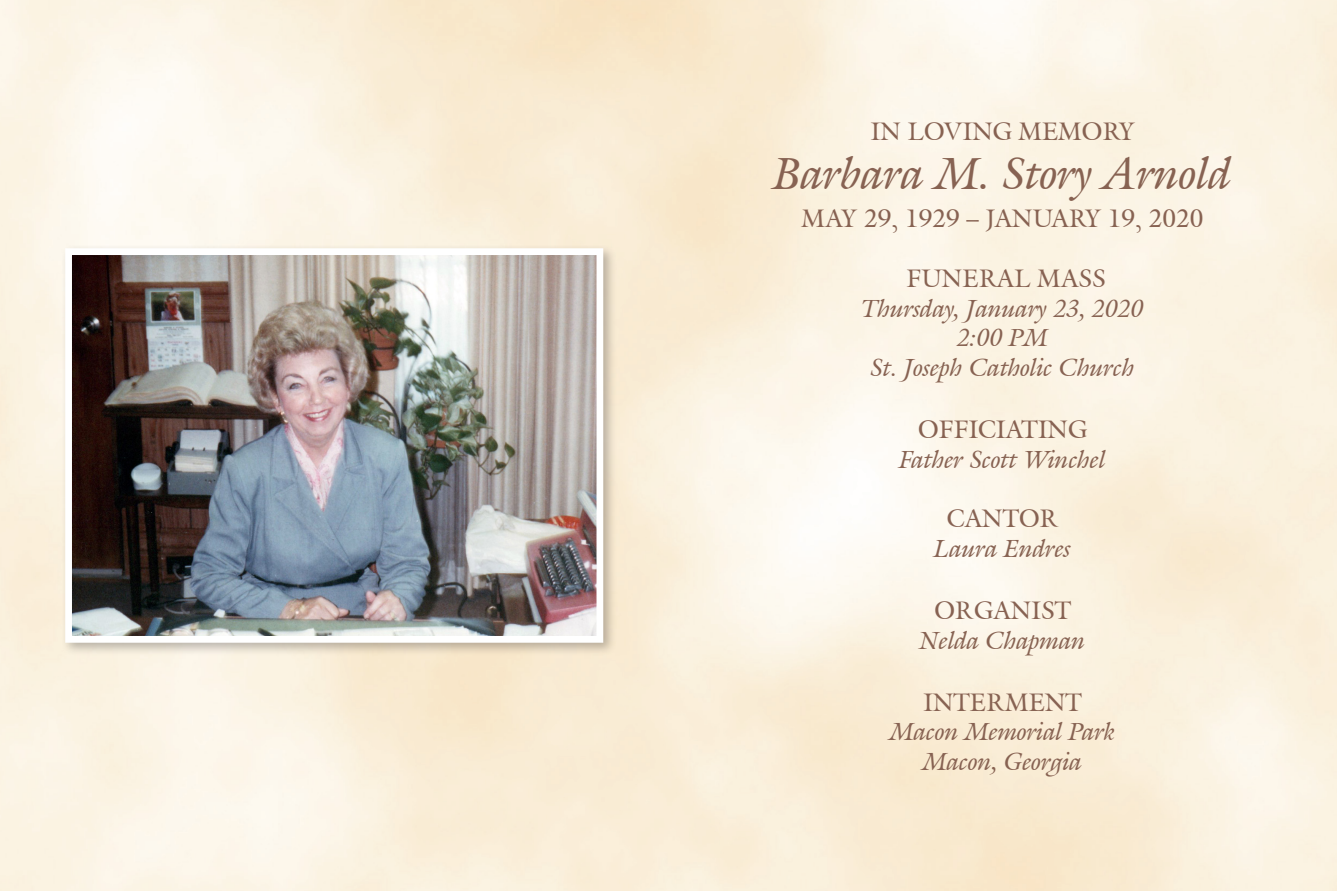
<style>
.page{position:relative;width:1337px;height:891px;background:#fff}
.page>*{position:absolute;margin:0;border:0;box-sizing:border-box;transform-origin:0 0}
.t1{font:italic 45px "Galliard IT Cby BT";color:#876252}
.t2{font:italic 24.75px "Galliard IT Cby BT";color:#876252}
.t3{font:24.75px "Galliard IT Cby BT";color:#876252}
</style>
<div class="page">
<div style="left:61px;top:244px;width:556px;height:412px;background:#231f20;opacity:.3"></div>
<img style="left:73px;top:256px;width:522px;height:379px">
<div style="left:65px;top:248px;width:538px;height:395px;border:7px solid #fff"></div>
<p class="t3" style="left:870px;top:115px;width:265px">IN LOVING MEMORY</p>
<p class="t1" style="left:774px;top:143px;width:459px">Barbara M. Story Arnold</p>
<p class="t3" style="left:802px;top:203px;width:403px">MAY 29, 1929 – JANUARY 19, 2020</p>
<p class="t3" style="left:906px;top:262px;width:201px">FUNERAL MASS</p>
<p class="t2" style="left:861px;top:291px;width:284px">Thursday, January 23, 2020</p>
<p class="t2" style="left:957px;top:321px;width:92px">2:00 PM</p>
<p class="t2" style="left:870px;top:351px;width:265px">St. Joseph Catholic Church</p>
<p class="t3" style="left:918px;top:413px;width:171px">OFFICIATING</p>
<p class="t2" style="left:899px;top:442px;width:208px">Father Scott Winchel</p>
<p class="t3" style="left:946px;top:502px;width:114px">CANTOR</p>
<p class="t2" style="left:934px;top:532px;width:138px">Laura Endres</p>
<p class="t3" style="left:934px;top:594px;width:138px">ORGANIST</p>
<p class="t2" style="left:920px;top:623px;width:167px">Nelda Chapman</p>
<p class="t3" style="left:923px;top:686px;width:160px">INTERMENT</p>
<p class="t2" style="left:890px;top:715px;width:227px">Macon Memorial Park</p>
<p class="t2" style="left:923px;top:745px;width:161px">Macon, Georgia</p>
</div>
